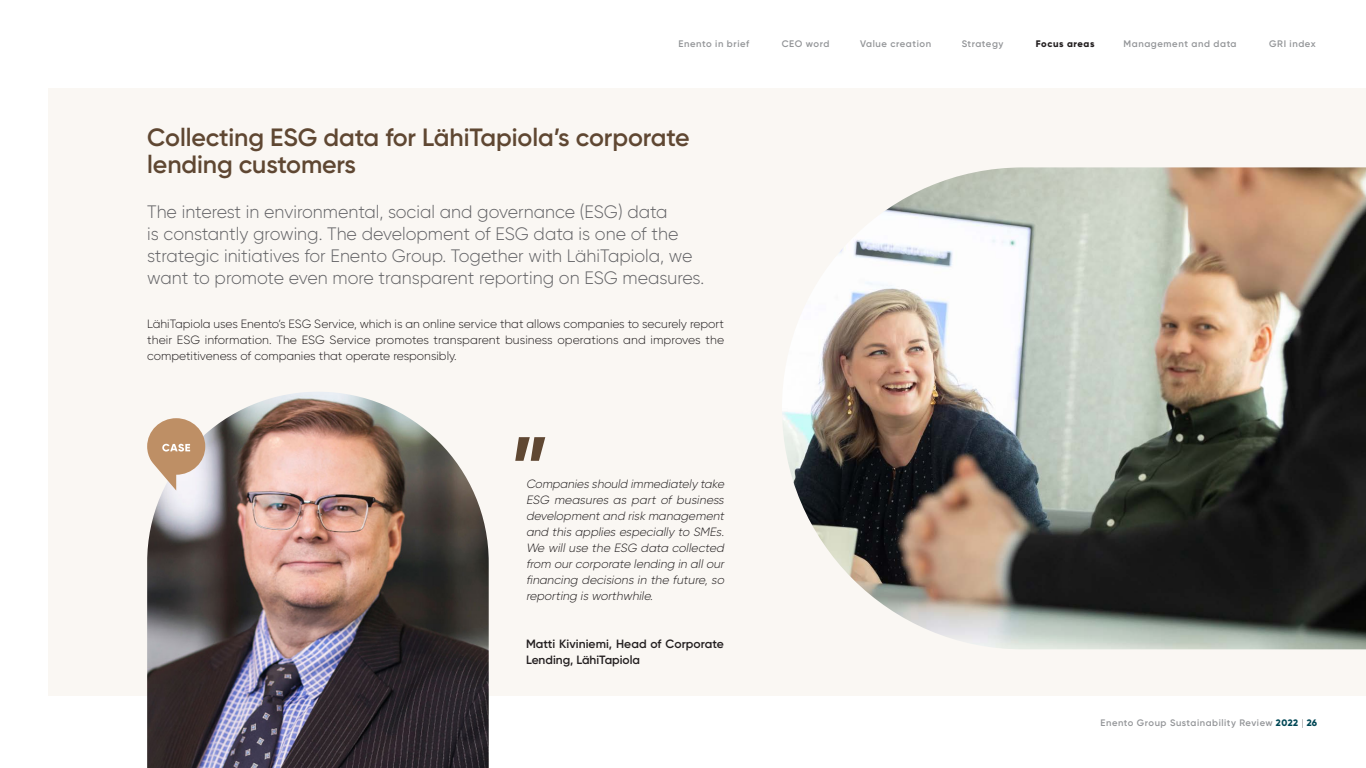
<style>
.page{position:relative;width:1366px;height:768px;background:#fff}
.page>*{position:absolute;margin:0;border:0;box-sizing:border-box;transform-origin:0 0}
.t1{font:600 91px "Gilroy";color:#5f4732}
.t2{font:600 25px/27px "Gilroy";letter-spacing:-.005em;color:#5f4732}
.Ingressi{font:300 18px/22px "Gilroy";color:#636366}
.Leipäteksti_12pt{font:italic 300 12px/16px "Gilroy";color:#231f20;text-align:justify}
.Leipäteksti_12pt-2{font:300 12px/16px "Gilroy";color:#231f20;text-align:justify}
.Leipäteksti_12pt-3{font:600 12px/16px "Gilroy";color:#231f20}
.t3{font:600 9.5px "Gilroy";letter-spacing:.06em;color:#939598}
.t4{font:800 9.5px "Gilroy";letter-spacing:.055em;color:#231f20}
.t5{font:600 9.4px "Gilroy";letter-spacing:.06em;color:#939598}
.s1{font-weight:800;color:#004755}
.s2{font-weight:300;color:#636366}
</style>
<div class="page">
<div style="left:48px;top:88px;width:1318px;height:608px;background:#faf7f3"></div>
<img style="left:147px;top:392px;width:342px;height:376px">
<img style="left:782px;top:167px;width:584px;height:482px">
<svg style="left:147px;top:418px;width:58px;height:73px"></svg>
<p class="t3" style="left:678px;top:38px;width:72px">Enento in brief</p>
<p class="t3" style="left:782px;top:38px;width:49px">CEO word</p>
<p class="t3" style="left:860px;top:38px;width:72px">Value creation</p>
<p class="t3" style="left:962px;top:38px;width:43px">Strategy</p>
<p class="t4" style="left:1036px;top:38px;width:60px">Focus areas</p>
<p class="t3" style="left:1124px;top:38px;width:115px">Management and data</p>
<p class="t3" style="left:1269px;top:38px;width:48px">GRI index</p>
<h2 class="t2" style="left:147px;top:123px;width:544px">Collecting ESG data for LähiTapiola’s corporate lending customers</h2>
<p class="Ingressi" style="left:147px;top:201px;width:559px">The interest in environmental, social and governance (ESG) data<br>is constantly growing. The development of ESG data is one of the strategic initiatives for Enento Group. Together with LähiTapiola, we want to promote even more transparent reporting on ESG measures.</p>
<p class="Leipäteksti_12pt-2" style="left:147px;top:315px;width:579px">LähiTapiola uses Enento’s ESG Service, which is an online service that allows companies to securely report their ESG information. The ESG Service promotes transparent business operations and improves the competitiveness of companies that operate responsibly.</p>
<h2 class="t1" style="left:510px;top:413px;width:41px">”</h2>
<p class="Leipäteksti_12pt" style="left:526px;top:475px;width:202px">Companies should immediately take ESG measures as part of business developmentand risk management and this applies especially to SMEs.<br>We will use the ESG data collected from ourcorporate lending in allour financing decisions in the future, so reporting is worthwhile.</p>
<p class="Leipäteksti_12pt-3" style="left:526px;top:635px;width:199px">Matti Kiviniemi, Head of Corporate<br>Lending, LähiTapiola</p>
<p class="t5" style="left:1101px;top:717px;width:218px">Enento Group Sustainability Review <span class="s1">2022</span> <span class="s2">|</span> <span class="s1">26</span></p>
</div>
